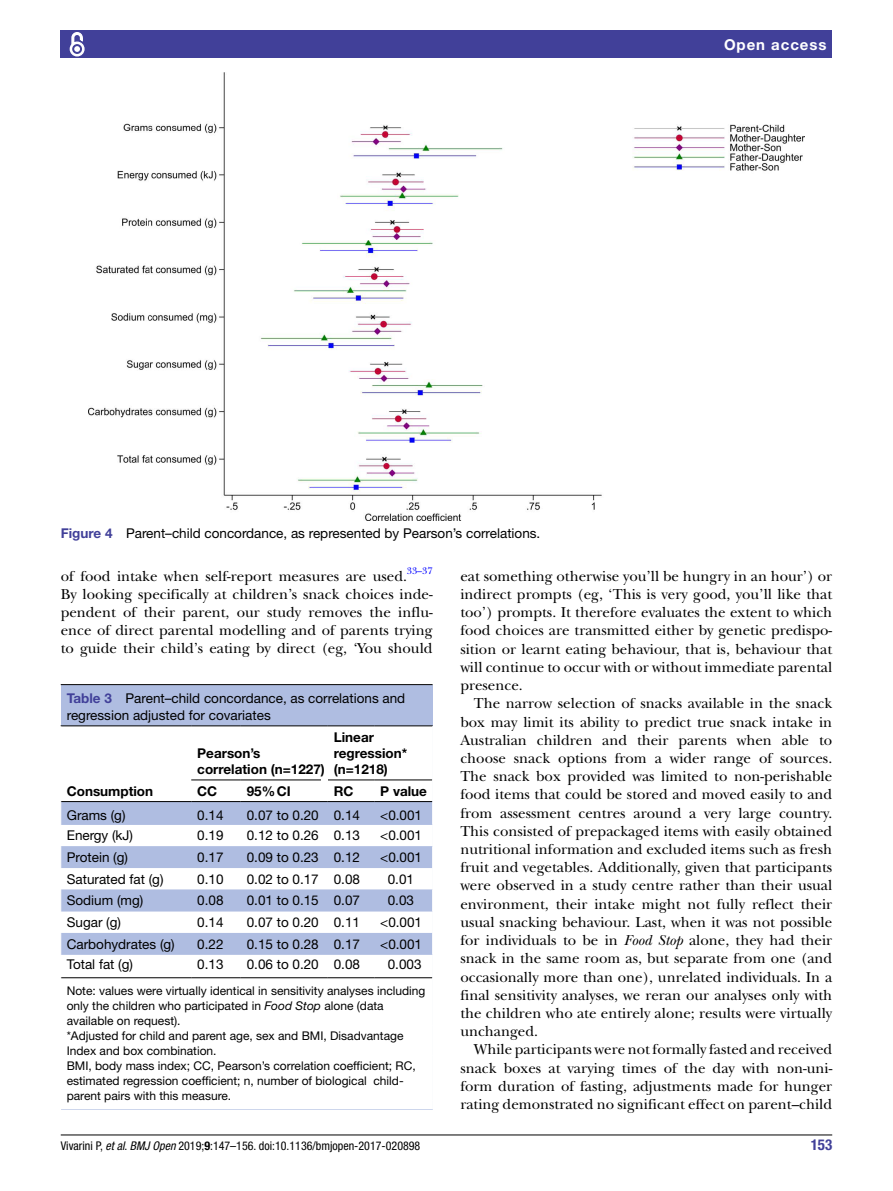
<style>
.page{position:relative;width:893px;height:1191px;background:#fff}
.page>*{position:absolute;margin:0;border:0;box-sizing:border-box;transform-origin:0 0}
.t1{font:15px/18.1px "New Baskerville";color:#000;text-align:justify}
.t2{font:700 15px "Helvetica Neue LT Std";letter-spacing:.065em;color:#fff}
.t3{font:700 condensed 15px "Helvetica Neue LT Std";color:#414099}
.t4{font:13.5px/16.5px "Helvetica Neue LT Std";color:#000}
.t5{font:700 13.5px/16.2px "Helvetica Neue LT Std";color:#000}
.t6{font:12px/15px "Helvetica Neue LT Std";color:#000}
.t7{font:condensed 12px "Helvetica Neue LT Std";color:#000}
.t8{font:9.9px "New Baskerville";color:#00f}
.s1{font-weight:700;color:#414099}
.s2{font-style:italic}
.s3{font-weight:700}
</style>
<div class="page">
<hr style="left:61px;top:1134px;width:771px;height:1px;background:#000">
<div style="left:61px;top:31px;width:771px;height:27px;background:#414099"></div>
<svg style="left:69px;top:32px;width:16px;height:25px"></svg>
<img style="left:89px;top:73px;width:715px;height:447px">
<div style="left:61px;top:685px;width:372px;height:424px;background:#afbde1"></div>
<hr style="left:61px;top:684px;width:372px;height:1px;background:#000">
<div style="left:61px;top:726px;width:371px;height:383px;background:#fff"></div>
<svg style="left:61px;top:802px;width:371px;height:152px"></svg>
<hr style="left:61px;top:801px;width:130px;height:1px;background:#000">
<hr style="left:61px;top:725px;width:130px;height:1px;background:#000">
<hr style="left:191px;top:725px;width:50px;height:1px;background:#000">
<hr style="left:241px;top:725px;width:87px;height:1px;background:#000">
<hr style="left:328px;top:725px;width:46px;height:1px;background:#000">
<hr style="left:374px;top:725px;width:59px;height:1px;background:#000">
<hr style="left:191px;top:779px;width:50px;height:1px;background:#000">
<hr style="left:191px;top:801px;width:50px;height:1px;background:#000">
<hr style="left:241px;top:779px;width:87px;height:1px;background:#000">
<hr style="left:241px;top:801px;width:87px;height:1px;background:#000">
<hr style="left:328px;top:779px;width:46px;height:1px;background:#000">
<hr style="left:328px;top:801px;width:46px;height:1px;background:#000">
<hr style="left:374px;top:779px;width:58px;height:1px;background:#000">
<hr style="left:374px;top:801px;width:58px;height:1px;background:#000">
<hr style="left:191px;top:977px;width:50px;height:1px;background:#000">
<hr style="left:241px;top:977px;width:87px;height:1px;background:#000">
<hr style="left:328px;top:977px;width:46px;height:1px;background:#000">
<hr style="left:374px;top:977px;width:58px;height:1px;background:#000">
<hr style="left:61px;top:977px;width:130px;height:1px;background:#000">
<hr style="left:432px;top:726px;width:1px;height:54px;background:#fff">
<svg style="left:432px;top:780px;width:1px;height:197px"></svg>
<hr style="left:432px;top:977px;width:1px;height:132px;background:#fff">
<hr style="left:67px;top:1024px;width:366px;height:2px;background:#fff">
<hr style="left:67px;top:1054px;width:366px;height:2px;background:#fff">
<hr style="left:67px;top:1099px;width:366px;height:2px;background:#fff">
<svg style="left:322px;top:777px;width:6px;height:5px"></svg>
<p class="t2" style="left:724px;top:35px;width:104px">Open access</p>
<p class="t4" style="left:61px;top:525px;width:481px"><span class="s1">Figure 4</span> Parent–child concordance, as represented by Pearson’s correlations.</p>
<p class="t8" style="left:407px;top:565px;width:27px">33–37</p>
<p class="t1" style="left:61px;top:585px;width:373px">By looking specifically at children’s snack choices inde&shy;pendent of their parent, our study removes the influ&shy;ence of direct parental modelling and of parents trying to guide their child’s eating by direct (eg, ‘You should</p>
<p class="t1" style="left:61px;top:567px;width:348px">of food intake when self-report measures are used.</p>
<p class="t4" style="left:67px;top:690px;width:340px"><span class="s1">Table 3</span> Parent–child concordance, as correlations and regression adjusted for covariates</p>
<p class="t5" style="left:67px;top:782px;width:88px">Consumption</p>
<p class="t5" style="left:197px;top:744px;width:129px">Pearson’s correlation (n=1227)</p>
<p class="t5" style="left:334px;top:728px;width:75px">Linear regression* (n=1218)</p>
<p class="t5" style="left:197px;top:782px;width:22px">CC</p>
<p class="t5" style="left:247px;top:782px;width:46px">95%CI</p>
<p class="t5" style="left:334px;top:782px;width:21px">RC</p>
<p class="t5" style="left:380px;top:782px;width:48px">P value</p>
<p class="t4" style="left:67px;top:807px;width:60px">Grams (g)</p>
<p class="t4" style="left:197px;top:807px;width:28px">0.14</p>
<p class="t4" style="left:247px;top:807px;width:115px">0.07 to 0.20 0.14</p>
<p class="t4" style="left:380px;top:807px;width:43px">&lt;0.001</p>
<p class="t4" style="left:67px;top:827px;width:68px">Energy (kJ)</p>
<p class="t4" style="left:197px;top:827px;width:28px">0.19</p>
<p class="t4" style="left:247px;top:827px;width:115px">0.12 to 0.26 0.13</p>
<p class="t4" style="left:380px;top:827px;width:43px">&lt;0.001</p>
<p class="t4" style="left:67px;top:848px;width:63px">Protein (g)</p>
<p class="t4" style="left:197px;top:848px;width:28px">0.17</p>
<p class="t4" style="left:247px;top:848px;width:115px">0.09 to 0.23 0.12</p>
<p class="t4" style="left:380px;top:848px;width:43px">&lt;0.001</p>
<p class="t4" style="left:67px;top:870px;width:98px">Saturated fat (g)</p>
<p class="t4" style="left:197px;top:870px;width:28px">0.10</p>
<p class="t4" style="left:247px;top:870px;width:115px">0.02 to 0.17 0.08</p>
<p class="t4" style="left:388px;top:870px;width:28px">0.01</p>
<p class="t4" style="left:67px;top:892px;width:78px">Sodium (mg)</p>
<p class="t4" style="left:197px;top:892px;width:28px">0.08</p>
<p class="t4" style="left:247px;top:892px;width:115px">0.01 to 0.15 0.07</p>
<p class="t4" style="left:388px;top:892px;width:28px">0.03</p>
<p class="t4" style="left:67px;top:913px;width:56px">Sugar (g)</p>
<p class="t4" style="left:197px;top:913px;width:28px">0.14</p>
<p class="t4" style="left:247px;top:913px;width:115px">0.07 to 0.20 0.11</p>
<p class="t4" style="left:380px;top:913px;width:43px">&lt;0.001</p>
<p class="t4" style="left:67px;top:935px;width:109px">Carbohydrates (g)</p>
<p class="t4" style="left:197px;top:935px;width:28px">0.22</p>
<p class="t4" style="left:247px;top:935px;width:115px">0.15 to 0.28 0.17</p>
<p class="t4" style="left:380px;top:935px;width:43px">&lt;0.001</p>
<p class="t4" style="left:67px;top:955px;width:68px">Total fat (g)</p>
<p class="t4" style="left:197px;top:955px;width:28px">0.13</p>
<p class="t4" style="left:247px;top:955px;width:115px">0.06 to 0.20 0.08</p>
<p class="t4" style="left:388px;top:955px;width:35px">0.003</p>
<p class="t6" style="left:67px;top:983px;width:360px">Note: values were virtually identical in sensitivity analyses including only the children who participated in <span class="s2">Food Stop</span> alone (data available on request).<br>*Adjusted for child and parent age, sex and BMI, Disadvantage Index and box combination.<br>BMI, body mass index; CC, Pearson’s correlation coefficient; RC, estimated regression coefficient; n, number of biological child&shy;parent pairs with this measure.</p>
<p class="t1" style="left:460px;top:567px;width:373px">eat something otherwise you’ll be hungry in an hour’) or indirect prompts (eg, ‘This is very good, you’ll like that too’) prompts. It therefore evaluates the extent to which food choices are transmitted either by genetic predispo&shy;sition or learnt eating behaviour, that is, behaviour that will continue to occur with or without immediate parental presence.</p>
<p class="t1" style="left:460px;top:694px;width:373px;text-indent:14px">The narrow selection of snacks available in the snack box may limit its ability to predict true snack intake in Australian children and their parents when able to choose snack options from a wider range of sources.<br>The snack box provided was limited to non-perishable food items that could be stored and moved easily to and from assessment centres around a very large country.<br>This consisted of prepackaged items with easily obtained nutritional information and excluded items such as fresh fruit and vegetables. Additionally, given that participants were observed in a study centre rather than their usual environment, their intake might not fully reflect their usual snacking behaviour. Last, when it was not possible for individuals to be in <span class="s2">Food Stop</span> alone, they had their snack in the same room as, but separate from one (and occasionally more than one), unrelated individuals. In a final sensitivity analyses, we reran our analyses only with the children who ate entirely alone; results were virtually unchanged.</p>
<p class="t1" style="left:460px;top:1040px;width:373px;text-indent:14px">While participants were not formally fasted and received snack boxes at varying times of the day with non-uni&shy;form duration of fasting, adjustments made for hunger rating demonstrated no significant effect on parent–child</p>
<p class="t7" style="left:61px;top:1138px;width:361px">Vivarini P, <span class="s2">et al</span>. <span class="s2">BMJ Open</span> 2019;<span class="s3">9</span>:147–156. doi:10.1136/bmjopen-2017-020898</p>
<p class="t3" style="left:811px;top:1135px;width:23px">153</p>
</div>
